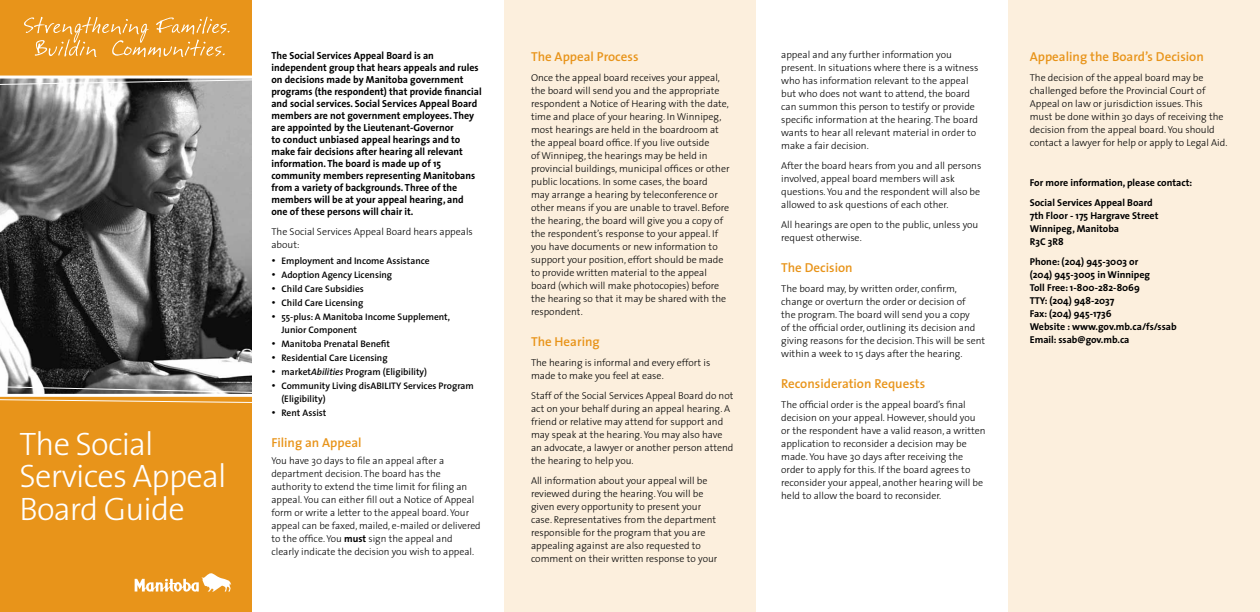
<style>
.page{position:relative;width:1260px;height:612px;background:#fff}
.page>*{position:absolute;margin:0;border:0;box-sizing:border-box;transform-origin:0 0}
.t1{font:300 32.6px/32.2px "The Sans";letter-spacing:-.025em;color:#fff}
.t2{font:600 13px "The Sans";color:#e8941a}
.t3{font:700 10.2px/12px "The Sans";color:#000}
.t4{font:300 10px/13px "The Sans";color:#000}
.t5{font:700 10px/13px "The Sans";color:#000}
.t6{font:600 9.5px/13px "The Sans";color:#000}
.s1{font-style:italic}
.s2{font-weight:700}
</style>
<div class="page">
<div style="left:504px;top:0;width:252px;height:612px;background:#fcefdd"></div>
<div style="left:1008px;top:0;width:252px;height:612px;background:#fcefdd"></div>
<img style="left:0;top:85px;width:252px;height:309px">
<div style="left:0;top:396px;width:252px;height:216px;background:#e8941a"></div>
<div style="left:0;top:0;width:252px;height:77px;background:#e8941a"></div>
<hr style="left:0;top:394px;width:252px;height:3px;background:#fff">
<hr style="left:0;top:76px;width:252px;height:3px;background:#fff">
<svg style="left:135px;top:573px;width:96px;height:19px"></svg>
<svg style="left:24px;top:17px;width:206px;height:40px"></svg>
<svg style="left:0;top:79px;width:252px;height:6px"></svg>
<svg style="left:0;top:386px;width:252px;height:7px;background:#868686"></svg>
<svg style="left:0;top:399px;width:252px;height:4px"></svg>
<h1 class="t1" style="left:19px;top:427px;width:209px">The Social<br>Services Appeal<br>Board Guide</h1>
<p class="t3" style="left:271px;top:49px;width:212px">The Social Services Appeal Board is an independent group that hears appeals and rules on decisions made by anitoba government programs (the respondent) that provide fnancial and social services. Social Services Appeal Board members are not government employees. They are appointed by the Lieutenant-Governor<br>to conduct unbiased appeal hearings and to make fair decisions after hearing all relevant information. The board is made up of 15 community members representing anitobans from a variety of backgrounds. Three of the members will be at your appeal hearing, and one of these persons will chair it.</p>
<p class="t4" style="left:271px;top:224px;width:203px">The Social Services Appeal Board hears appeals about:</p>
<p class="t6" style="left:271px;top:254px;width:160px">• Employment and Income Assistance</p>
<p class="t6" style="left:271px;top:268px;width:122px">• Adoption Agency Licensing</p>
<p class="t6" style="left:271px;top:282px;width:94px">• Child Care Su sidies</p>
<p class="t6" style="left:271px;top:296px;width:93px">• Child Care Licensing</p>
<p class="t6" style="left:281px;top:310px;width:170px;text-indent:-10px">• 55-plus: A Manito a Income Supplement,<br>Junior Component</p>
<p class="t6" style="left:271px;top:337px;width:120px">• Manito a Prenatal Beneft</p>
<p class="t6" style="left:271px;top:351px;width:118px">• Residential Care Licensing</p>
<p class="t6" style="left:271px;top:365px;width:157px">• market<span class="s1">Abilities</span> Program (Eligi ility)</p>
<p class="t6" style="left:281px;top:379px;width:194px;text-indent:-10px">• Community Living disABILITY Services Program (Eligi ility)</p>
<p class="t6" style="left:271px;top:406px;width:57px">• Rent Assist</p>
<h2 class="t2" style="left:271px;top:431px;width:92px">Filing an Appeal</h2>
<p class="t4" style="left:271px;top:453px;width:211px">You have 3 days to f le an appeal after a department decision. The board has the authority to extend the time limit for f ling an appeal. You can either f ll out a Notice of Appeal form or write a letter to the appeal board. Your appeal can be faxed, mailed, e-mailed or delivered to the offce. You <span class="s2">must</span> sign the appeal and clearly indicate the decision you wish to appeal.</p>
<h2 class="t2" style="left:531px;top:45px;width:109px">The Appeal Process</h2>
<p class="t4" style="left:531px;top:70px;width:200px">Once the appeal board receives your appeal, the board will send you and the appropriate respondent a Notice of Hearing with the date, time and place of your hearing. In Winnipeg, most hearings are held in the boardroom at the appeal board off ce. If you live outside<br>of Winnipeg, the hearings may be held in provincial buildings, municipal offces or other public locations. In some cases, the board<br>may arrange a hearing by teleconference or other means if you are unable to travel. Before the hearing, the board will give you a copy of the respondent’s response to your appeal. If you have documents or new information to support your position, effort should be made to provide written material to the appeal board (which will make photocopies) before the hearing so that it may be shared with the respondent.</p>
<h2 class="t2" style="left:531px;top:330px;width:70px">The Hearing</h2>
<p class="t4" style="left:531px;top:355px;width:181px">The hearing is informal and every effort is made to make you feel at ease.</p>
<p class="t4" style="left:531px;top:388px;width:204px">Staff of the Social Services Appeal Board do not act on your behalf during an appeal hearing. A friend or relative may attend for support and may speak at the hearing. You may also have an advocate, a lawyer or another person attend the hearing to help you.</p>
<p class="t4" style="left:531px;top:473px;width:188px">All information about your appeal will be reviewed during the hearing. You will be given every opportunity to present your case. Representatives from the department responsible for the program that you are appealing against are also requested to comment on their written response to your</p>
<p class="t4" style="left:781px;top:48px;width:199px">appeal and any further information you present. In situations where there is a witness who has information relevant to the appeal but who does not want to attend, the board can summon this person to testify or provide specifc information at the hearing. The board wants to hear all relevant material in order to make a fair decision.</p>
<p class="t4" style="left:781px;top:159px;width:202px">After the board hears from you and all persons involved, appeal board members will ask questions. You and the respondent will also be allowed to ask questions of each other.</p>
<p class="t4" style="left:781px;top:218px;width:199px">All hearings are open to the public, unless you request otherwise.</p>
<h2 class="t2" style="left:781px;top:257px;width:73px">The Decision</h2>
<p class="t4" style="left:781px;top:282px;width:205px">The board may, by written order, conf rm, change or overturn the order or decision of<br>the program. The board will send you a copy<br>of the offcial order, outlining its decision and giving reasons for the decision. This will be sent within a week to 15 days after the hearing.</p>
<h2 class="t2" style="left:781px;top:373px;width:145px">Reconsideration Requests</h2>
<p class="t4" style="left:781px;top:398px;width:206px">The offcial order is the appeal board’s f nal decision on your appeal. However, should you or the respondent have a valid reason, a written application to reconsider a decision may be made. You have 3 days after receiving the order to apply for this. If the board agrees to reconsider your appeal, another hearing will be held to allow the board to reconsider.</p>
<h2 class="t2" style="left:1030px;top:45px;width:176px">Appealing the Board’s Decision</h2>
<p class="t4" style="left:1030px;top:70px;width:199px">The decision of the appeal board may be challenged before the Provincial Court of Appeal on law or jurisdiction issues. This must be done within 3 days of receiving the decision from the appeal board. You should contact a lawyer for help or apply to Legal Aid.</p>
<h2 class="t5" style="left:1030px;top:175px;width:164px">For more information, please contact:</h2>
<p class="t5" style="left:1030px;top:195px;width:130px">Social Services Appeal Board<br>7th Floor - 175 Hargrave Street<br>Winnipeg, anitoba<br>R3C 3R8</p>
<p class="t5" style="left:1030px;top:254px;width:149px">Phone: (204) 945-3003 or<br>(204) 945-3005 in Winnipeg<br>Toll Free: 1-800-282-8069<br>TTY: (204) 948-2037<br>Fax: (204) 945-1736<br>Website : www.gov.mb.ca/fs/ssab<br>Email: ssab@gov.mb.ca</p>
</div>
